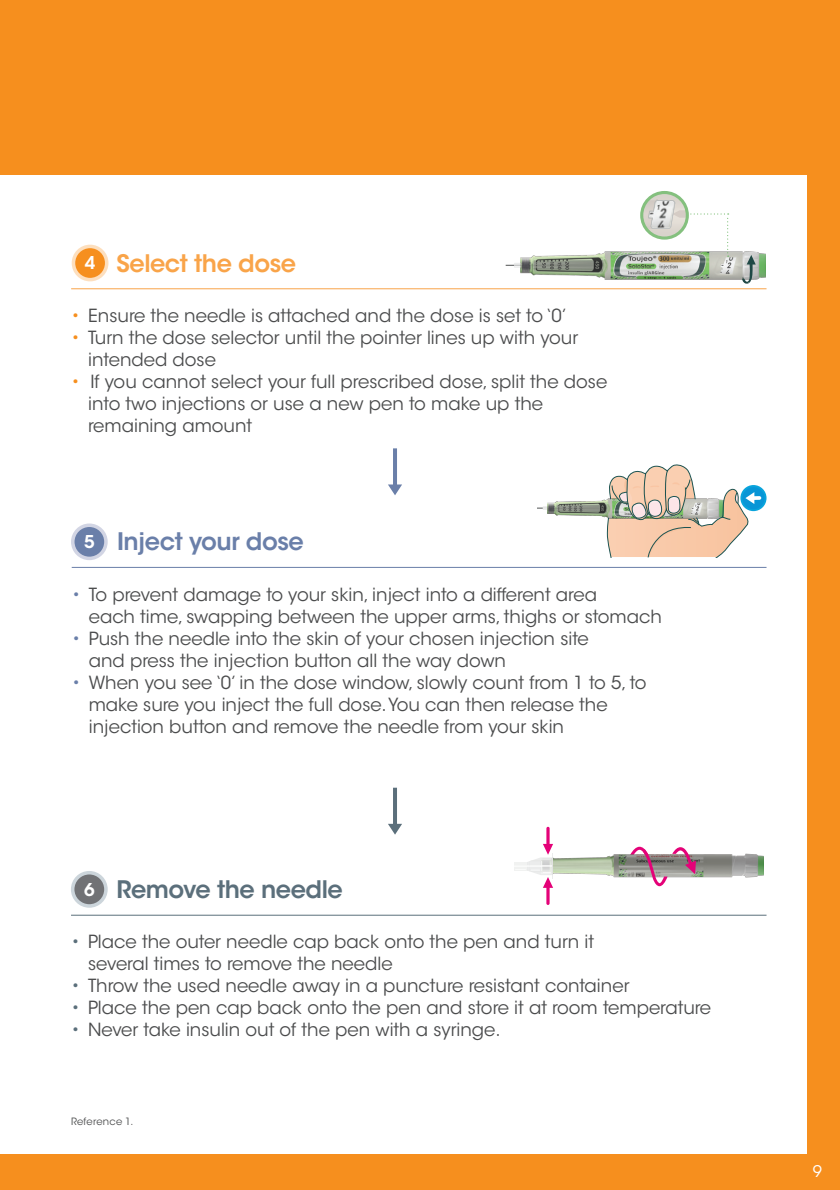
<style>
.page{position:relative;width:840px;height:1190px;background:#fff}
.page>*{position:absolute;margin:0;border:0;box-sizing:border-box;transform-origin:0 0}
.t1{font:600 24px "ITC Avant Garde Std";letter-spacing:-.02em;color:#5b6f7b}
.t2{font:600 24px "ITC Avant Garde Std";letter-spacing:-.02em;color:#6a7fa9}
.t3{font:600 24px "ITC Avant Garde Std";letter-spacing:-.02em;color:#f9a449}
.t4{font:18px/22px "ITC Avant Garde Std";color:#4b4c4d}
.white_bullets___cros{font:600 17.6px "ITC Avant Garde Std";color:#fff}
.t5{font:16px "ITC Avant Garde Std";color:#fff}
.white_bullets___cros-2{font:10px "ITC Avant Garde Std";letter-spacing:.025em;color:#4b4c4d}
.s1{color:#f68f1e}
.s2{color:#6a7fa9}
.s3{color:#5b6f7b}
</style>
<div class="page">
<div style="left:0;top:0;width:839px;height:1190px;background:#f68f1e"></div>
<div style="left:0;top:175px;width:806px;height:978px;background:#fff"></div>
<hr style="left:71px;top:288px;width:695px;height:1px;background:#f9a449">
<div style="left:740px;top:485px;width:26px;height:26px;background:#09a4dc;border-radius:50%"></div>
<svg style="left:537px;top:506px;width:10px;height:4px"></svg>
<img style="left:547px;top:499px;width:59px;height:19px">
<div style="left:742px;top:487px;width:22px;height:22px;background:#0895d6;border-radius:50%"></div>
<svg style="left:606px;top:464px;width:156px;height:93px"></svg>
<hr style="left:72px;top:567px;width:694px;height:1px;background:#6a7fa9">
<img style="left:553px;top:853px;width:210px;height:34px">
<svg style="left:626px;top:846px;width:70px;height:40px"></svg>
<svg style="left:514px;top:827px;width:39px;height:78px"></svg>
<hr style="left:71px;top:915px;width:695px;height:1px;background:#5b6f7b">
<div style="left:73px;top:873px;width:33px;height:33px;background:#717275;border-radius:50%"></div>
<div style="left:71px;top:871px;width:37px;height:37px;border:4px solid #ccd5db;border-radius:50%"></div>
<div style="left:73px;top:246px;width:34px;height:34px;background:#f68f1e;border-radius:50%"></div>
<div style="left:72px;top:245px;width:36px;height:36px;border:4px solid #fddfbe;border-radius:50%"></div>
<div style="left:73px;top:525px;width:33px;height:33px;background:#6a7fa9;border-radius:50%"></div>
<div style="left:71px;top:523px;width:37px;height:37px;border:4px solid #d2d5e4;border-radius:50%"></div>
<hr style="left:393px;top:448px;width:4px;height:40px;background:#6a7fa9">
<svg style="left:388px;top:484px;width:14px;height:11px"></svg>
<hr style="left:393px;top:788px;width:4px;height:39px;background:#5b6f7b">
<svg style="left:388px;top:823px;width:14px;height:12px"></svg>
<img style="left:520px;top:251px;width:245px;height:28px">
<svg style="left:740px;top:255px;width:15px;height:29px"></svg>
<svg style="left:505px;top:263px;width:15px;height:5px"></svg>
<svg style="left:641px;top:192px;width:87px;height:65px"></svg>
<img style="left:649px;top:201px;width:25px;height:27px">
<p class="t3" style="left:116px;top:248px;width:181px">Select the dose</p>
<p class="t4" style="left:71px;top:305px;width:497px"><span class="s1">•</span> Ensure the needle is attached and the dose is set to ‘0’</p>
<p class="t4" style="left:88px;top:327px;width:491px;text-indent:-17px"><span class="s1">•</span> Turn the dose selector until the pointer lines up with your intended dose</p>
<p class="t4" style="left:88px;top:371px;width:520px;text-indent:-17px"><span class="s1">•</span> If you cannot select your full prescribed dose, split the dose into two injections or use a new pen to make up the remaining amount</p>
<p class="white_bullets___cros" style="left:85px;top:252px;width:12px">4</p>
<p class="t2" style="left:117px;top:526px;width:188px">Inject your dose</p>
<p class="t4" style="left:89px;top:583px;width:574px;text-indent:-17px"><span class="s2">•</span> To prevent damage to your skin, inject into a different area<br>each time, swapping between the upper arms, thighs or stomach</p>
<p class="t4" style="left:89px;top:627px;width:501px;text-indent:-17px"><span class="s2">•</span> Push the needle into the skin of your chosen injection site and press the injection button all the way down</p>
<p class="t4" style="left:89px;top:671px;width:559px;text-indent:-17px"><span class="s2">•</span> When you see ‘0’ in the dose window, slowly count from 1 to 5, to make sure you inject the full dose. You can then release the injection button and remove the needle from your skin</p>
<p class="white_bullets___cros" style="left:84px;top:531px;width:12px">5</p>
<p class="t1" style="left:116px;top:874px;width:228px">Remove the needle</p>
<p class="t4" style="left:88px;top:931px;width:507px;text-indent:-17px"><span class="s3">•</span> Place the outer needle cap back onto the pen and turn it several times to remove the needle</p>
<p class="t4" style="left:71px;top:975px;width:560px"><span class="s3">•</span> Throw the used needle away in a puncture resistant container</p>
<p class="t4" style="left:71px;top:997px;width:641px"><span class="s3">•</span> Place the pen cap back onto the pen and store it at room temperature</p>
<p class="t4" style="left:71px;top:1019px;width:431px"><span class="s3">•</span> Never take insulin out of the pen with a syringe.</p>
<p class="white_bullets___cros" style="left:84px;top:878px;width:12px">6</p>
<p class="white_bullets___cros-2" style="left:71px;top:1115px;width:64px">Reference 1.</p>
<p class="t5" style="left:812px;top:1161px;width:11px">9</p>
</div>
